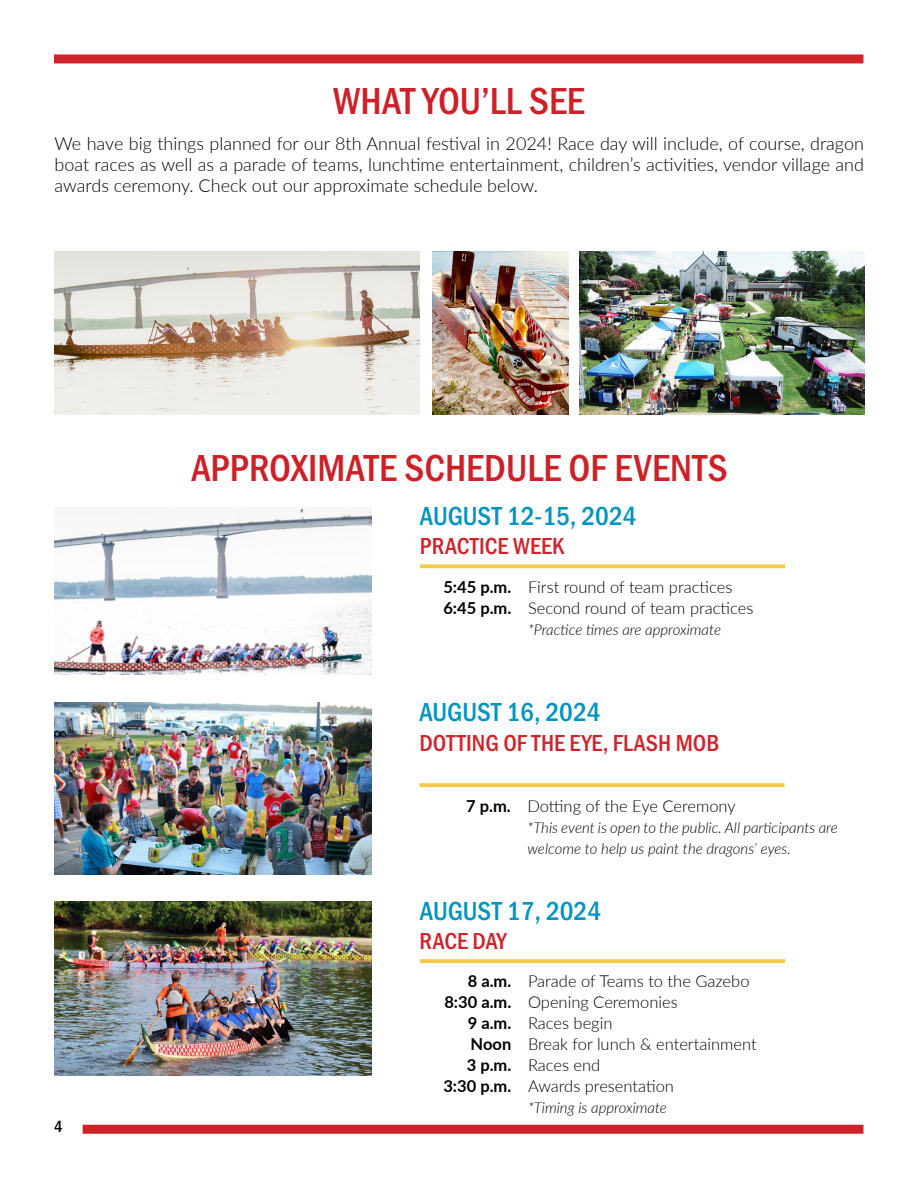
<style>
.page{position:relative;width:918px;height:1188px;background:#fff}
.page>*{position:absolute;margin:0;border:0;box-sizing:border-box;transform-origin:0 0}
.HEADING{font:500 39px "Franklin Gothic URW Con";color:#cd2027}
.HEADING_4{font:500 27px "Franklin Gothic URW Con";color:#0094c0}
.t1{font:500 24px "Franklin Gothic URW Con";color:#d1232a}
.t2{font:300 18px/21px "Lato";color:#000;text-align:justify}
.t3{font:300 16.5px "Lato";color:#000}
.t4{font:700 16.5px "Lato";color:#000}
.t5{font:500 16.5px "Franklin Gothic URW Con";color:#000}
.t6{font:italic 300 15px/21px "Lato";color:#000}
</style>
<div class="page">
<img style="left:55px;top:252px;width:364px;height:163px">
<div style="left:54px;top:54px;width:809px;height:9px;background:#d1232a"></div>
<img style="left:432px;top:252px;width:136px;height:163px">
<img style="left:579px;top:252px;width:286px;height:163px">
<svg style="left:420px;top:959px;width:365px;height:4px"></svg>
<svg style="left:419px;top:783px;width:365px;height:4px"></svg>
<svg style="left:420px;top:564px;width:365px;height:4px"></svg>
<img style="left:54px;top:507px;width:318px;height:168px">
<img style="left:54px;top:702px;width:318px;height:173px">
<img style="left:54px;top:902px;width:318px;height:173px">
<div style="left:83px;top:1125px;width:780px;height:9px;background:#cd2027"></div>
<p class="HEADING" style="left:333px;top:76px;width:253px">WHAT YOU’LL SEE</p>
<p class="t2" style="left:55px;top:133px;width:811px">We have big things planned for our 8th Annual festival in 2024! Race day will include, of course, dragon boat races as well as a parade of teams, lunchtime entertainment, children’s activities, vendor village and awards ceremony. Check out our approximate schedule below.</p>
<p class="HEADING" style="left:191px;top:442px;width:538px">APPROXIMATE SCHEDULE OF EVENTS</p>
<p class="HEADING_4" style="left:420px;top:498px;width:218px">AUGUST 12-15, 2024</p>
<p class="t1" style="left:420px;top:531px;width:146px">PRACTICE WEEK</p>
<p class="t4" style="left:443px;top:575px;width:69px">5:45 p.m.</p>
<p class="t4" style="left:443px;top:596px;width:69px">6:45 p.m.</p>
<p class="t3" style="left:528px;top:575px;width:206px">First round of team practices</p>
<p class="t3" style="left:528px;top:596px;width:227px">Second round of team practices</p>
<p class="t6" style="left:528px;top:618px;width:195px">*Practice times are approximate</p>
<p class="HEADING_4" style="left:419px;top:695px;width:183px">AUGUST 16, 2024</p>
<p class="t1" style="left:419px;top:727px;width:302px">DOTTING OF THE EYE, FLASH MOB</p>
<p class="t4" style="left:466px;top:793px;width:46px">7 p.m.</p>
<p class="t3" style="left:528px;top:794px;width:210px">Dotting of the Eye Ceremony</p>
<p class="t6" style="left:528px;top:816px;width:312px">*This event is open to the public. All participants are welcome to help us paint the dragons’ eyes.</p>
<p class="HEADING_4" style="left:420px;top:893px;width:183px">AUGUST 17, 2024</p>
<p class="t5" style="left:54px;top:1116px;width:10px">4</p>
<p class="t1" style="left:419px;top:925px;width:89px">RACE DAY</p>
<p class="t4" style="left:468px;top:969px;width:45px">8 a.m.</p>
<p class="t4" style="left:444px;top:990px;width:68px">8:30 a.m.</p>
<p class="t4" style="left:468px;top:1011px;width:45px">9 a.m.</p>
<p class="t4" style="left:471px;top:1032px;width:42px">Noon</p>
<p class="t4" style="left:467px;top:1053px;width:46px">3 p.m.</p>
<p class="t4" style="left:443px;top:1074px;width:69px">3:30 p.m.</p>
<p class="t3" style="left:528px;top:970px;width:223px">Parade of Teams to the Gazebo</p>
<p class="t3" style="left:528px;top:991px;width:151px">Opening Ceremonies</p>
<p class="t3" style="left:528px;top:1012px;width:86px">Races begin</p>
<p class="t3" style="left:528px;top:1033px;width:230px">Break for lunch &amp; entertainment</p>
<p class="t3" style="left:528px;top:1054px;width:74px">Races end</p>
<p class="t3" style="left:528px;top:1075px;width:147px">Awards presentation</p>
<p class="t6" style="left:528px;top:1097px;width:140px">*Timing is approximate</p>
</div>
